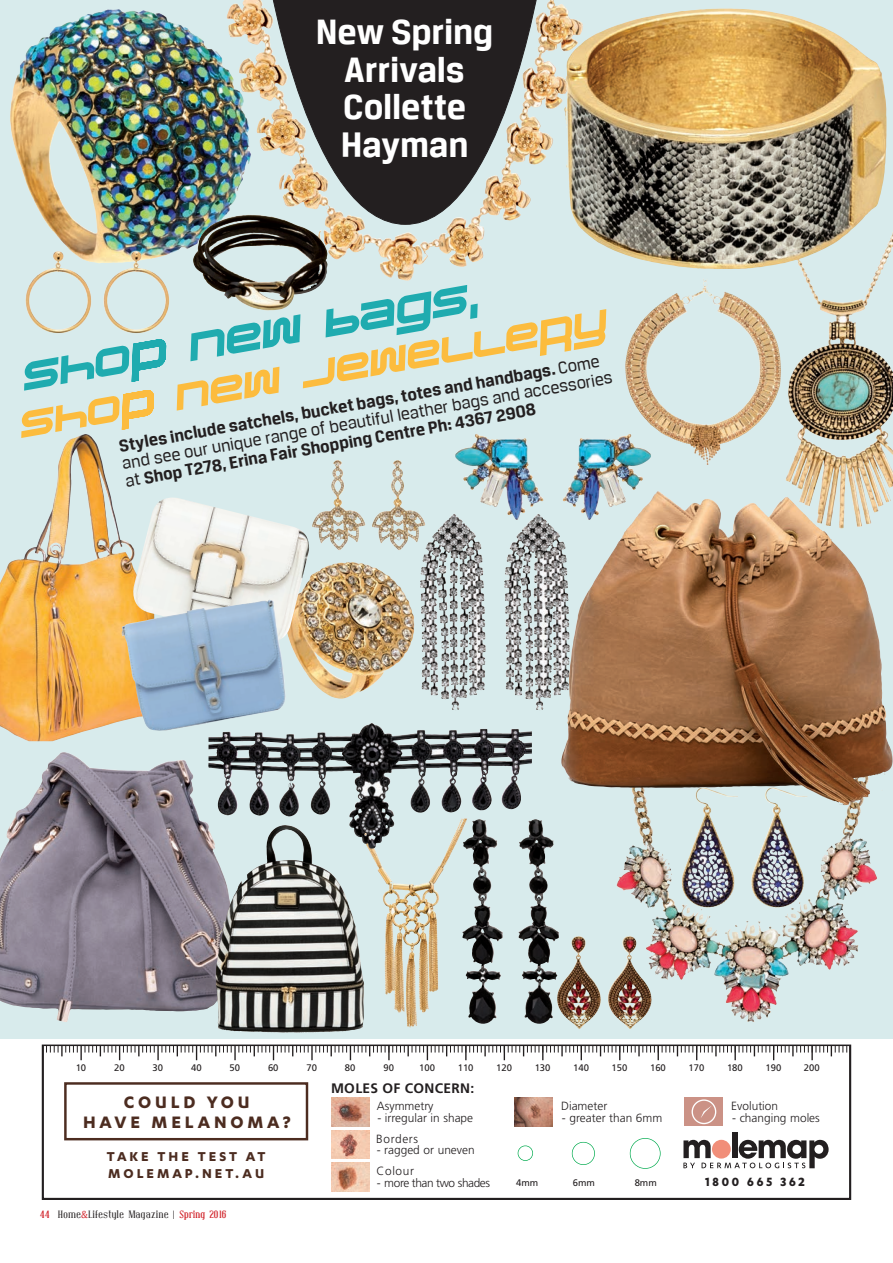
<style>
.page{position:relative;width:893px;height:1263px;background:#fff}
.page>*{position:absolute;margin:0;border:0;box-sizing:border-box;transform-origin:0 0}
.t1{font:700 37.5px/37.5px "Breuer Text";letter-spacing:-.005em;color:#fff;text-align:center}
.t2{font:700 19.35px/20.4px "Karbon";letter-spacing:.2em;color:#4c2c20;text-align:center}
.t3{font:700 18px/18px "Breuer Text";color:#231f20}
.t4{font:700 15px/17.1px "Karbon";letter-spacing:.2em;color:#4c2c20}
.t5{font:700 13.95px "Karbon";letter-spacing:.2em;color:#231f20}
.t6{font:700 13.8px "Frutiger";letter-spacing:.02em;color:#231f20}
.t7{font:300 11.85px "Frutiger";color:#231f20}
.t8{font:300 11.85px "Frutiger";letter-spacing:-.035em;color:#231f20}
.t9{font:300 11.85px "Frutiger";letter-spacing:.055em;color:#231f20}
.t10{font:10.5px "Covington";color:#231f20}
.t11{font:9.45px "Frutiger";color:#231f20}
.s1{font-weight:400}
.s2{font-weight:700;color:#d1232a}
.s3{font-family:"Cambria";color:#d1232a}
</style>
<div class="page">
<img style="left:0;top:0;width:893px;height:1038px">
<svg style="left:46px;top:1047px;width:802px;height:145px"></svg>
<div style="left:732px;top:1132px;width:5px;height:26px;background:#231f20"></div>
<svg style="left:683px;top:1140px;width:146px;height:28px"></svg>
<div style="left:64px;top:1082px;width:244px;height:58px;border:2px solid #4c2c20"></div>
<div style="left:630px;top:1138px;width:31px;height:31px;border:1px solid #00aa4e;border-radius:50%"></div>
<div style="left:572px;top:1142px;width:23px;height:23px;border:1px solid #00aa4e;border-radius:50%"></div>
<div style="left:518px;top:1137px;width:15px;height:14px;background:#fff;border-radius:50%"></div>
<div style="left:518px;top:1145px;width:15px;height:16px;border:1px solid #00aa4e;border-radius:50%"></div>
<div style="left:42px;top:1044px;width:809px;height:156px;border:2px solid #231f20"></div>
<img style="left:0;top:752px;width:245px;height:270px">
<img style="left:787px;top:763px;width:79px;height:158px">
<img style="left:215px;top:825px;width:70px;height:207px">
<img style="left:751px;top:802px;width:45px;height:105px">
<img style="left:372px;top:460px;width:47px;height:90px">
<img style="left:518px;top:819px;width:20px;height:153px">
<img style="left:648px;top:279px;width:59px;height:35px">
<img style="left:365px;top:818px;width:99px;height:72px">
<img style="left:10px;top:9px;width:194px;height:254px">
<img style="left:425px;top:0;width:125px;height:243px">
<img style="left:0;top:434px;width:157px;height:307px">
<img style="left:285px;top:562px;width:126px;height:137px">
<img style="left:455px;top:438px;width:34px;height:52px">
<img style="left:738px;top:269px;width:99px;height:213px">
<img style="left:193px;top:215px;width:135px;height:70px">
<img style="left:129px;top:497px;width:185px;height:150px">
<img style="left:122px;top:600px;width:146px;height:77px">
<img style="left:208px;top:724px;width:161px;height:91px">
<svg style="left:269px;top:0;width:272px;height:225px;background:#5c5852"></svg>
<svg style="left:24px;top:285px;width:454px;height:24px;background:#b2cdca"></svg>
<svg style="left:21px;top:309px;width:585px;height:129px;background:#ccdfd1"></svg>
<img style="left:103px;top:251px;width:66px;height:82px">
<img style="left:560px;top:491px;width:281px;height:311px">
<img style="left:504px;top:514px;width:34px;height:87px">
<img style="left:557px;top:936px;width:44px;height:93px">
<img style="left:564px;top:8px;width:323px;height:261px">
<h1 class="t1" style="left:316px;top:13px;width:179px">New Spring<br>Arrivals<br>Collette<br>Hayman</h1>
<p class="t3" style="left:118px;top:437px;width:499px;rotate:-10deg">Styles include satchels, bucket bags, totes and handbags. <span class="s1">Come and see our unique range of beautiful leather bags and accessories at</span> Shop T278, Erina Fair Shopping Centre Ph: 4367 2908</p>
<p class="t11" style="left:76px;top:1062px;width:12px">10</p>
<p class="t11" style="left:114px;top:1062px;width:12px">20</p>
<p class="t11" style="left:153px;top:1062px;width:12px">30</p>
<p class="t11" style="left:191px;top:1062px;width:12px">40</p>
<p class="t11" style="left:230px;top:1062px;width:12px">50</p>
<p class="t11" style="left:268px;top:1062px;width:12px">60</p>
<p class="t11" style="left:306px;top:1062px;width:12px">70</p>
<p class="t11" style="left:345px;top:1062px;width:12px">80</p>
<p class="t11" style="left:383px;top:1062px;width:12px">90</p>
<p class="t11" style="left:419px;top:1062px;width:17px">100</p>
<p class="t11" style="left:458px;top:1062px;width:17px">110</p>
<p class="t11" style="left:496px;top:1062px;width:17px">120</p>
<p class="t11" style="left:535px;top:1062px;width:17px">130</p>
<p class="t11" style="left:573px;top:1062px;width:17px">140</p>
<p class="t11" style="left:612px;top:1062px;width:17px">150</p>
<p class="t11" style="left:650px;top:1062px;width:17px">160</p>
<p class="t11" style="left:688px;top:1062px;width:17px">170</p>
<p class="t11" style="left:727px;top:1062px;width:17px">180</p>
<p class="t11" style="left:765px;top:1062px;width:17px">190</p>
<p class="t11" style="left:804px;top:1062px;width:17px">200</p>
<p class="t6" style="left:331px;top:1080px;width:145px">MOLES OF CONCERN:</p>
<p class="t2" style="left:83px;top:1091px;width:209px">COULD YOU<br>HAVE MELANOMA?</p>
<p class="t4" style="left:107px;top:1147px;width:160px">TAKE THE TEST AT<br>MOLEMAP.NET.AU</p>
<p class="t11" style="left:516px;top:1177px;width:24px">4mm</p>
<p class="t11" style="left:573px;top:1177px;width:24px">6mm</p>
<p class="t11" style="left:635px;top:1177px;width:24px">8mm</p>
<p class="t5" style="left:705px;top:1174px;width:101px">1800 665 362</p>
<p class="t7" style="left:561px;top:1099px;width:48px">Diameter</p>
<p class="t7" style="left:731px;top:1099px;width:48px">Evolution</p>
<p class="t7" style="left:377px;top:1099px;width:58px">Asymmetry</p>
<p class="t9" style="left:376px;top:1132px;width:43px">Borders</p>
<p class="t7" style="left:377px;top:1164px;width:39px">Colour</p>
<p class="t7" style="left:562px;top:1111px;width:102px">- greater than 6mm</p>
<p class="t7" style="left:732px;top:1111px;width:89px">- changing moles</p>
<p class="t7" style="left:377px;top:1111px;width:97px">- irregular in shape</p>
<p class="t7" style="left:377px;top:1143px;width:99px">- ragged or uneven</p>
<p class="t8" style="left:377px;top:1176px;width:115px">- more than two shades</p>
<p class="t10" style="left:40px;top:1209px;width:188px"><span class="s2">44</span> Home<span class="s3">&amp;</span>Lifestyle Magazine | <span class="s2">Spring 2016</span></p>
</div>
